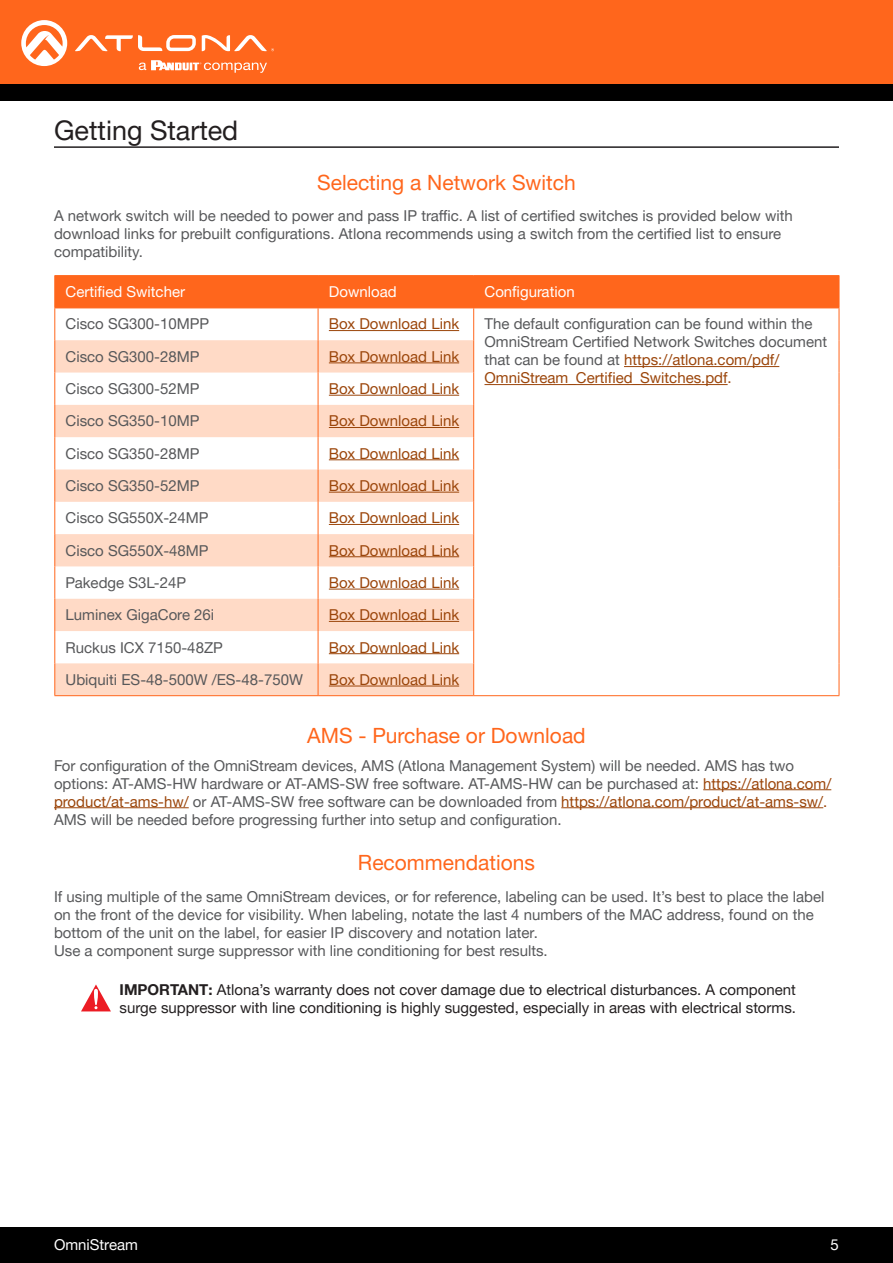
<style>
.page{position:relative;width:893px;height:1263px;background:#fff}
.page>*{position:absolute;margin:0;border:0;box-sizing:border-box;transform-origin:0 0}
.Section_Header{font:27px "Helvetica Neue LTW1 G";color:#231f20}
.Subsection_Header{font:21px "Helvetica Neue LTW1 G";color:#ff661c}
.General_Text{font:15px/18px "Helvetica Neue LTW1 G";color:#57585a}
.t1{font:15px "Helvetica Neue LTW1 G";color:#9b450a}
.General_Text-2{font:15px/18px "Helvetica Neue LTW1 G";color:#231f20}
.t2{font:15px "Helvetica Neue LTW1 G";color:#fff}
.s1{color:#9b450a}
.s2{font-weight:700}
</style>
<div class="page">
<div style="left:0;top:1227px;width:893px;height:36px;background:#000"></div>
<div style="left:0;top:0;width:893px;height:84px;background:#ff661c"></div>
<div style="left:0;top:84px;width:893px;height:16px;background:#000"></div>
<svg style="left:75px;top:35px;width:121px;height:16px"></svg>
<svg style="left:202px;top:35px;width:72px;height:16px"></svg>
<svg style="left:21px;top:20px;width:46px;height:46px"></svg>
<svg style="left:139px;top:60px;width:128px;height:13px"></svg>
<hr style="left:54px;top:146px;width:785px;height:2px;background:#231f20">
<hr style="left:703px;top:789px;width:128px;height:1px;background:#9b450a">
<hr style="left:54px;top:807px;width:135px;height:1px;background:#9b450a">
<hr style="left:561px;top:807px;width:262px;height:1px;background:#9b450a">
<div style="left:55px;top:276px;width:784px;height:32px;background:#ff661c"></div>
<svg style="left:55px;top:340px;width:418px;height:355px;fill:#ffdac6"></svg>
<hr style="left:54px;top:276px;width:1px;height:32px;background:#ff661c">
<hr style="left:54px;top:275px;width:264px;height:1px;background:#ff661c">
<hr style="left:318px;top:275px;width:156px;height:1px;background:#ff661c">
<hr style="left:474px;top:275px;width:365px;height:1px;background:#ff661c">
<hr style="left:318px;top:276px;width:1px;height:32px;background:#ff661c">
<hr style="left:473px;top:276px;width:1px;height:32px;background:#ff661c">
<hr style="left:839px;top:276px;width:1px;height:32px;background:#ff661c">
<hr style="left:54px;top:308px;width:1px;height:32px;background:#ff661c">
<hr style="left:54px;top:340px;width:1px;height:33px;background:#ff661c">
<hr style="left:54px;top:373px;width:1px;height:32px;background:#ff661c">
<hr style="left:54px;top:405px;width:1px;height:32px;background:#ff661c">
<hr style="left:54px;top:437px;width:1px;height:32px;background:#ff661c">
<hr style="left:54px;top:469px;width:1px;height:33px;background:#ff661c">
<hr style="left:54px;top:502px;width:1px;height:32px;background:#ff661c">
<hr style="left:54px;top:534px;width:1px;height:32px;background:#ff661c">
<hr style="left:54px;top:566px;width:1px;height:33px;background:#ff661c">
<hr style="left:54px;top:599px;width:1px;height:32px;background:#ff661c">
<hr style="left:54px;top:631px;width:1px;height:32px;background:#ff661c">
<hr style="left:54px;top:308px;width:264px;height:1px;background:#ff661c">
<hr style="left:318px;top:308px;width:156px;height:1px;background:#ff661c">
<hr style="left:474px;top:308px;width:365px;height:1px;background:#ff661c">
<hr style="left:318px;top:308px;width:1px;height:32px;background:#ff661c">
<hr style="left:473px;top:308px;width:1px;height:32px;background:#ff661c">
<hr style="left:839px;top:308px;width:1px;height:32px;background:#ff661c">
<hr style="left:318px;top:340px;width:1px;height:33px;background:#ff661c">
<hr style="left:473px;top:340px;width:1px;height:33px;background:#ff661c">
<hr style="left:839px;top:340px;width:1px;height:33px;background:#ff661c">
<hr style="left:318px;top:373px;width:1px;height:32px;background:#ff661c">
<hr style="left:473px;top:373px;width:1px;height:32px;background:#ff661c">
<hr style="left:839px;top:373px;width:1px;height:32px;background:#ff661c">
<hr style="left:318px;top:405px;width:1px;height:32px;background:#ff661c">
<hr style="left:473px;top:405px;width:1px;height:32px;background:#ff661c">
<hr style="left:839px;top:405px;width:1px;height:32px;background:#ff661c">
<hr style="left:318px;top:437px;width:1px;height:32px;background:#ff661c">
<hr style="left:473px;top:437px;width:1px;height:32px;background:#ff661c">
<hr style="left:839px;top:437px;width:1px;height:32px;background:#ff661c">
<hr style="left:318px;top:469px;width:1px;height:33px;background:#ff661c">
<hr style="left:473px;top:469px;width:1px;height:33px;background:#ff661c">
<hr style="left:839px;top:469px;width:1px;height:33px;background:#ff661c">
<hr style="left:318px;top:502px;width:1px;height:32px;background:#ff661c">
<hr style="left:473px;top:502px;width:1px;height:32px;background:#ff661c">
<hr style="left:839px;top:502px;width:1px;height:32px;background:#ff661c">
<hr style="left:318px;top:534px;width:1px;height:32px;background:#ff661c">
<hr style="left:473px;top:534px;width:1px;height:32px;background:#ff661c">
<hr style="left:839px;top:534px;width:1px;height:32px;background:#ff661c">
<hr style="left:318px;top:566px;width:1px;height:33px;background:#ff661c">
<hr style="left:473px;top:566px;width:1px;height:33px;background:#ff661c">
<hr style="left:839px;top:566px;width:1px;height:33px;background:#ff661c">
<hr style="left:318px;top:599px;width:1px;height:32px;background:#ff661c">
<hr style="left:473px;top:599px;width:1px;height:32px;background:#ff661c">
<hr style="left:839px;top:599px;width:1px;height:32px;background:#ff661c">
<hr style="left:318px;top:631px;width:1px;height:32px;background:#ff661c">
<hr style="left:473px;top:631px;width:1px;height:32px;background:#ff661c">
<hr style="left:839px;top:631px;width:1px;height:32px;background:#ff661c">
<hr style="left:839px;top:663px;width:1px;height:32px;background:#ff661c">
<hr style="left:54px;top:663px;width:1px;height:32px;background:#ff661c">
<hr style="left:318px;top:663px;width:1px;height:32px;background:#ff661c">
<hr style="left:473px;top:663px;width:1px;height:32px;background:#ff661c">
<hr style="left:54px;top:695px;width:264px;height:1px;background:#ff661c">
<hr style="left:318px;top:695px;width:156px;height:1px;background:#ff661c">
<hr style="left:474px;top:695px;width:365px;height:1px;background:#ff661c">
<hr style="left:329px;top:330px;width:130px;height:1px;background:#9b450a">
<hr style="left:624px;top:366px;width:155px;height:1px;background:#9b450a">
<hr style="left:484px;top:384px;width:244px;height:1px;background:#9b450a">
<hr style="left:329px;top:362px;width:130px;height:1px;background:#9b450a">
<hr style="left:329px;top:395px;width:130px;height:1px;background:#9b450a">
<hr style="left:329px;top:427px;width:130px;height:1px;background:#9b450a">
<hr style="left:329px;top:459px;width:130px;height:1px;background:#9b450a">
<hr style="left:329px;top:492px;width:130px;height:1px;background:#9b450a">
<hr style="left:329px;top:524px;width:130px;height:1px;background:#9b450a">
<hr style="left:329px;top:556px;width:130px;height:1px;background:#9b450a">
<hr style="left:329px;top:589px;width:130px;height:1px;background:#9b450a">
<hr style="left:329px;top:621px;width:130px;height:1px;background:#9b450a">
<hr style="left:329px;top:653px;width:130px;height:1px;background:#9b450a">
<hr style="left:329px;top:686px;width:130px;height:1px;background:#9b450a">
<svg style="left:81px;top:984px;width:30px;height:27px"></svg>
<p class="Section_Header" style="left:54px;top:113px;width:186px">Getting Started</p>
<p class="Subsection_Header" style="left:317px;top:170px;width:260px">Selecting a Network Switch</p>
<p class="General_Text" style="left:54px;top:207px;width:740px">A network switch will be needed to power and pass IP traffic. A list of certified switches is provided below with download links for prebuilt configurations. Atlona recommends using a switch from the certified list to ensure compatibility.</p>
<p class="t2" style="left:66px;top:282px;width:121px">Certified Switcher</p>
<p class="t2" style="left:329px;top:282px;width:69px">Download</p>
<p class="t2" style="left:484px;top:282px;width:92px">Configuration</p>
<p class="General_Text" style="left:66px;top:315px;width:145px">Cisco SG300-10MPP</p>
<p class="t1" style="left:329px;top:315px;width:132px">Box Download Link</p>
<p class="General_Text" style="left:484px;top:315px;width:344px">The default configuration can be found within the OmniStream Certified Network Switches document that can be found at <span class="s1">https://atlona.com/pdf/ OmniStream_Certified_Switches.pdf.</span></p>
<p class="General_Text" style="left:66px;top:347px;width:135px">Cisco SG300-28MP</p>
<p class="t1" style="left:329px;top:347px;width:132px">Box Download Link</p>
<p class="General_Text" style="left:66px;top:380px;width:135px">Cisco SG300-52MP</p>
<p class="t1" style="left:329px;top:379px;width:132px">Box Download Link</p>
<p class="General_Text" style="left:66px;top:412px;width:135px">Cisco SG350-10MP</p>
<p class="t1" style="left:329px;top:412px;width:132px">Box Download Link</p>
<p class="General_Text" style="left:66px;top:444px;width:135px">Cisco SG350-28MP</p>
<p class="t1" style="left:329px;top:444px;width:132px">Box Download Link</p>
<p class="General_Text" style="left:66px;top:477px;width:135px">Cisco SG350-52MP</p>
<p class="t1" style="left:329px;top:476px;width:132px">Box Download Link</p>
<p class="General_Text" style="left:66px;top:509px;width:145px">Cisco SG550X-24MP</p>
<p class="t1" style="left:329px;top:509px;width:132px">Box Download Link</p>
<p class="General_Text" style="left:66px;top:541px;width:145px">Cisco SG550X-48MP</p>
<p class="t1" style="left:329px;top:541px;width:132px">Box Download Link</p>
<p class="General_Text" style="left:66px;top:573px;width:122px">Pakedge S3L-24P</p>
<p class="t1" style="left:329px;top:573px;width:132px">Box Download Link</p>
<p class="General_Text" style="left:66px;top:606px;width:150px">Luminex GigaCore 26i</p>
<p class="t1" style="left:329px;top:606px;width:132px">Box Download Link</p>
<p class="General_Text" style="left:66px;top:638px;width:159px">Ruckus ICX 7150-48ZP</p>
<p class="t1" style="left:329px;top:638px;width:132px">Box Download Link</p>
<p class="General_Text" style="left:66px;top:670px;width:239px">Ubiquiti ES-48-500W /ES-48-750W</p>
<p class="t1" style="left:329px;top:670px;width:132px">Box Download Link</p>
<p class="Subsection_Header" style="left:307px;top:722px;width:280px">AMS - Purchase or Download</p>
<p class="General_Text" style="left:54px;top:756px;width:779px">For configuration of the OmniStream devices, AMS (Atlona Management System) will be needed. AMS has two options: AT-AMS-HW hardware or AT-AMS-SW free software. AT-AMS-HW can be purchased at: <span class="s1">https://atlona.com/ product/at-ams-hw/</span> or AT-AMS-SW free software can be downloaded from <span class="s1">https://atlona.com/product/at-ams-sw/.<br></span>AMS will be needed before progressing further into setup and configuration.</p>
<p class="Subsection_Header" style="left:358px;top:850px;width:179px">Recommendations</p>
<p class="General_Text" style="left:54px;top:888px;width:772px">If using multiple of the same OmniStream devices, or for reference, labeling can be used. It’s best to place the label on the front of the device for visibility. When labeling, notate the last 4 numbers of the MAC address, found on the bottom of the unit on the label, for easier IP discovery and notation later.</p>
<p class="General_Text" style="left:54px;top:942px;width:495px">Use a component surge suppressor with line conditioning for best results.</p>
<p class="General_Text-2" style="left:120px;top:981px;width:678px"><span class="s2">IMPORTANT:</span> Atlona’s warranty does not cover damage due to electrical disturbances. A component surge suppressor with line conditioning is highly suggested, especially in areas with electrical storms.</p>
<p class="t2" style="left:54px;top:1235px;width:85px">OmniStream</p>
<p class="t2" style="left:831px;top:1235px;width:10px">5</p>
</div>
